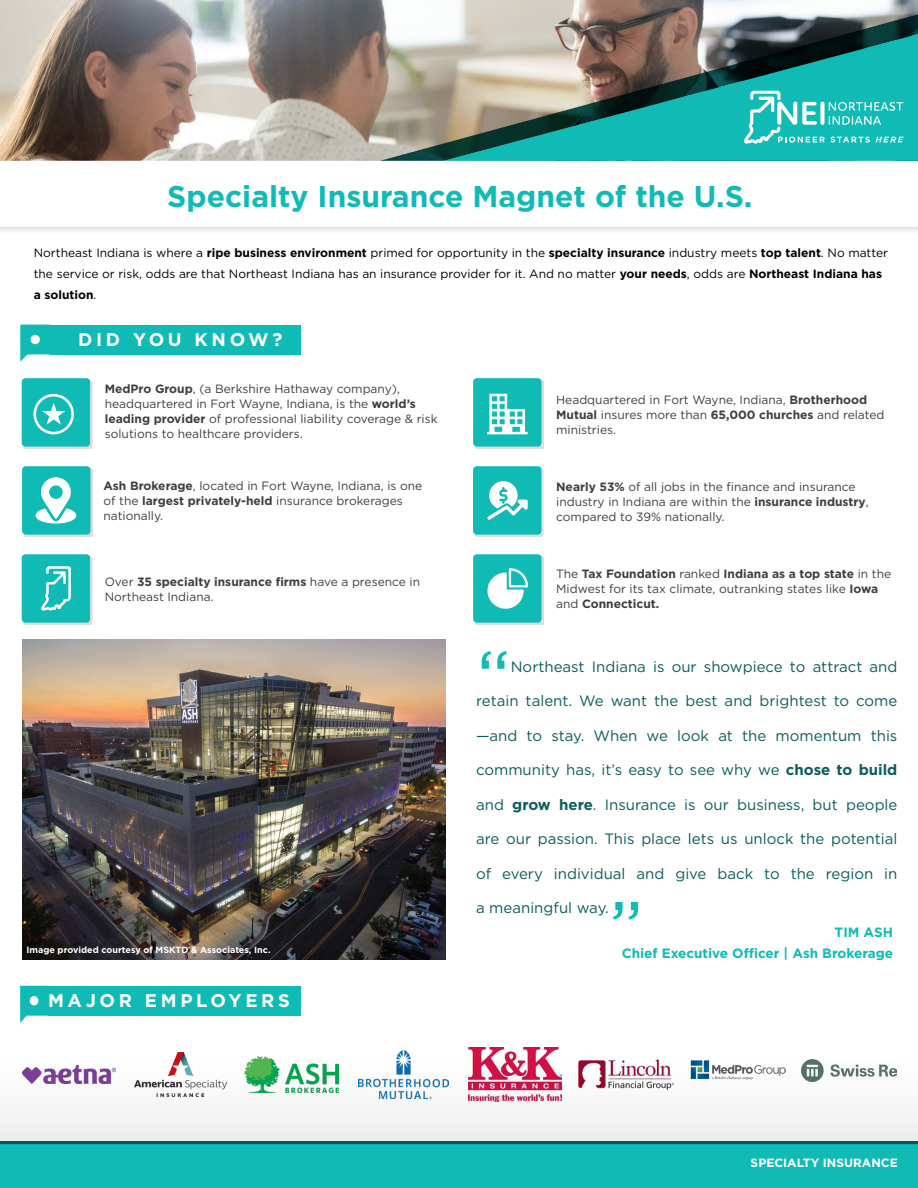
<style>
.page{position:relative;width:918px;height:1188px;background:#fff}
.page>*{position:absolute;margin:0;border:0;box-sizing:border-box;transform-origin:0 0}
.t1{font:78px "Gotham";color:#10bab5}
.t2{font:700 30px "Gotham";color:#10bab5}
.P_-_body_indent_-_FJ{font:700 18.3px "Gotham";letter-spacing:.2em;color:#fff}
.t3{font:15px "Gotham";color:#0d5c5d}
.t4{font:700 13.5px "Gotham";color:#10bab5}
.t5{font:12px/15px "Gotham";color:#3e3e3f}
.t6{font:12px/21px "Gotham";color:#000}
.t7{font:700 12px "Gotham";color:#fff}
.t8{font:700 9px "Gotham";color:#fff}
.s1{font-weight:700}
</style>
<div class="page">
<div style="left:0;top:152px;width:918px;height:83px;background:#231f20;opacity:.25"></div>
<div style="left:0;top:161px;width:918px;height:66px;background:#fff"></div>
<img style="left:0;top:0;width:918px;height:161px">
<svg style="left:380px;top:7px;width:538px;height:154px"></svg>
<svg style="left:444px;top:34px;width:474px;height:127px;background:#4f948b"></svg>
<div style="left:475px;top:380px;width:69px;height:69px;background:#dedddd"></div>
<div style="left:473px;top:378px;width:69px;height:69px;background:#10bab5;border-radius:4px"></div>
<div style="left:475px;top:556px;width:69px;height:69px;background:#dedddd"></div>
<div style="left:473px;top:554px;width:69px;height:69px;background:#10bab5;border-radius:4px"></div>
<div style="left:50px;top:325px;width:251px;height:29px;background:#10bab5"></div>
<svg style="left:20px;top:325px;width:30px;height:37px"></svg>
<div style="left:31px;top:335px;width:9px;height:9px;background:#fff;border-radius:50%"></div>
<img style="left:22px;top:639px;width:423px;height:320px">
<div style="left:24px;top:468px;width:69px;height:69px;background:#231f20;opacity:.15"></div>
<div style="left:22px;top:466px;width:68px;height:69px;background:#10bab5;border-radius:4px"></div>
<div style="left:475px;top:468px;width:69px;height:69px;background:#231f20;opacity:.15"></div>
<div style="left:473px;top:466px;width:68px;height:69px;background:#10bab5;border-radius:4px"></div>
<div style="left:24px;top:556px;width:68px;height:69px;background:#231f20;opacity:.15"></div>
<div style="left:22px;top:554px;width:68px;height:69px;background:#10bab5;border-radius:4px"></div>
<div style="left:24px;top:380px;width:68px;height:69px;background:#231f20;opacity:.15"></div>
<div style="left:22px;top:378px;width:68px;height:69px;background:#10bab5;border-radius:4px"></div>
<div style="left:0;top:1145px;width:918px;height:43px;background:#10bab5"></div>
<svg style="left:487px;top:481px;width:41px;height:39px"></svg>
<svg style="left:35px;top:477px;width:42px;height:47px"></svg>
<svg style="left:33px;top:394px;width:41px;height:40px"></svg>
<svg style="left:487px;top:568px;width:41px;height:41px"></svg>
<svg style="left:0;top:1047px;width:918px;height:98px"></svg>
<div style="left:48px;top:986px;width:253px;height:30px;background:#10bab5"></div>
<svg style="left:20px;top:986px;width:28px;height:37px"></svg>
<div style="left:30px;top:996px;width:8px;height:9px;background:#fff;border-radius:50%"></div>
<svg style="left:41px;top:566px;width:30px;height:45px"></svg>
<svg style="left:487px;top:394px;width:41px;height:40px"></svg>
<svg style="left:744px;top:91px;width:160px;height:53px;background:#40c7c3"></svg>
<p class="t2" style="left:167px;top:177px;width:587px">Specialty Insurance Magnet of the U.S.</p>
<p class="t6" style="left:34px;top:242px;width:856px">Northeast Indiana is where a <span class="s1">ripe business environment</span> primed for opportunity in the <span class="s1">specialty insurance</span> industry meets <span class="s1">top talent</span>. No matter the service or risk, odds are that Northeast Indiana has an insurance provider for it. And no matter <span class="s1">your needs</span>, odds are <span class="s1">Northeast Indiana has a solution</span>.</p>
<p class="P_-_body_indent_-_FJ" style="left:78px;top:328px;width:206px">DID YOU KNOW?</p>
<p class="t5" style="left:105px;top:381px;width:334px"><span class="s1">MedPro Group</span>, (a Berkshire Hathaway company), headquartered in Fort Wayne, Indiana, is the <span class="s1">world’s leading provider</span> of professional liability coverage &amp; risk solutions to healthcare providers.</p>
<p class="t5" style="left:556px;top:392px;width:330px">Headquartered in Fort Wayne, Indiana, <span class="s1">Brotherhood<br>Mutual</span> insures more than <span class="s1">65,000 churches</span> and related ministries.</p>
<p class="t5" style="left:103px;top:478px;width:320px"><span class="s1">Ash Brokerage</span>, located in Fort Wayne, Indiana, is one of the <span class="s1">largest privately-held</span> insurance brokerages nationally.</p>
<p class="t5" style="left:556px;top:479px;width:314px"><span class="s1">Nearly 53%</span> of all jobs in the finance and insurance industry in Indiana are within the <span class="s1">insurance industry</span>, compared to 39% nationally.</p>
<p class="t5" style="left:105px;top:574px;width:317px">Over <span class="s1">35 specialty insurance firms</span> have a presence in<br>Northeast Indiana.</p>
<p class="t5" style="left:556px;top:566px;width:336px">The <span class="s1">Tax Foundation</span> ranked <span class="s1">Indiana as a top state</span> in the<br>Midwest for its tax climate, outranking states like <span class="s1">Iowa </span>and <span class="s1">Connecticut.</span></p>
<p class="t8" style="left:26px;top:944px;width:246px">Image provided courtesy of MSKTD &amp; Associates, Inc.</p>
<p class="P_-_body_indent_-_FJ" style="left:48px;top:989px;width:243px">MAJOR EMPLOYERS</p>
<p class="t1" style="left:476px;top:629px;width:36px">“</p>
<p class="t3" style="left:511px;top:657px;width:388px">Northeast Indiana is our showpiece to attract and</p>
<p class="t3" style="left:476px;top:691px;width:423px">retain talent. We want the best and brightest to come</p>
<p class="t3" style="left:476px;top:726px;width:423px">—and to stay. When we look at the momentum this</p>
<p class="t3" style="left:476px;top:760px;width:423px">community has, it’s easy to see why we <span class="s1">chose to build</span></p>
<p class="t3" style="left:476px;top:795px;width:423px">and <span class="s1">grow here</span>. Insurance is our business, but people</p>
<p class="t3" style="left:476px;top:829px;width:423px">are our passion. This place lets us unlock the potential</p>
<p class="t3" style="left:476px;top:864px;width:423px">of every individual and give back to the region in</p>
<p class="t3" style="left:476px;top:898px;width:134px">a meaningful way.</p>
<p class="t1" style="left:609px;top:879px;width:36px">”</p>
<p class="t4" style="left:835px;top:923px;width:60px">TIM ASH</p>
<p class="t4" style="left:622px;top:945px;width:273px">Chief Executive Officer | Ash Brokerage</p>
<p class="t7" style="left:751px;top:1155px;width:149px">SPECIALTY INSURANCE</p>
</div>
